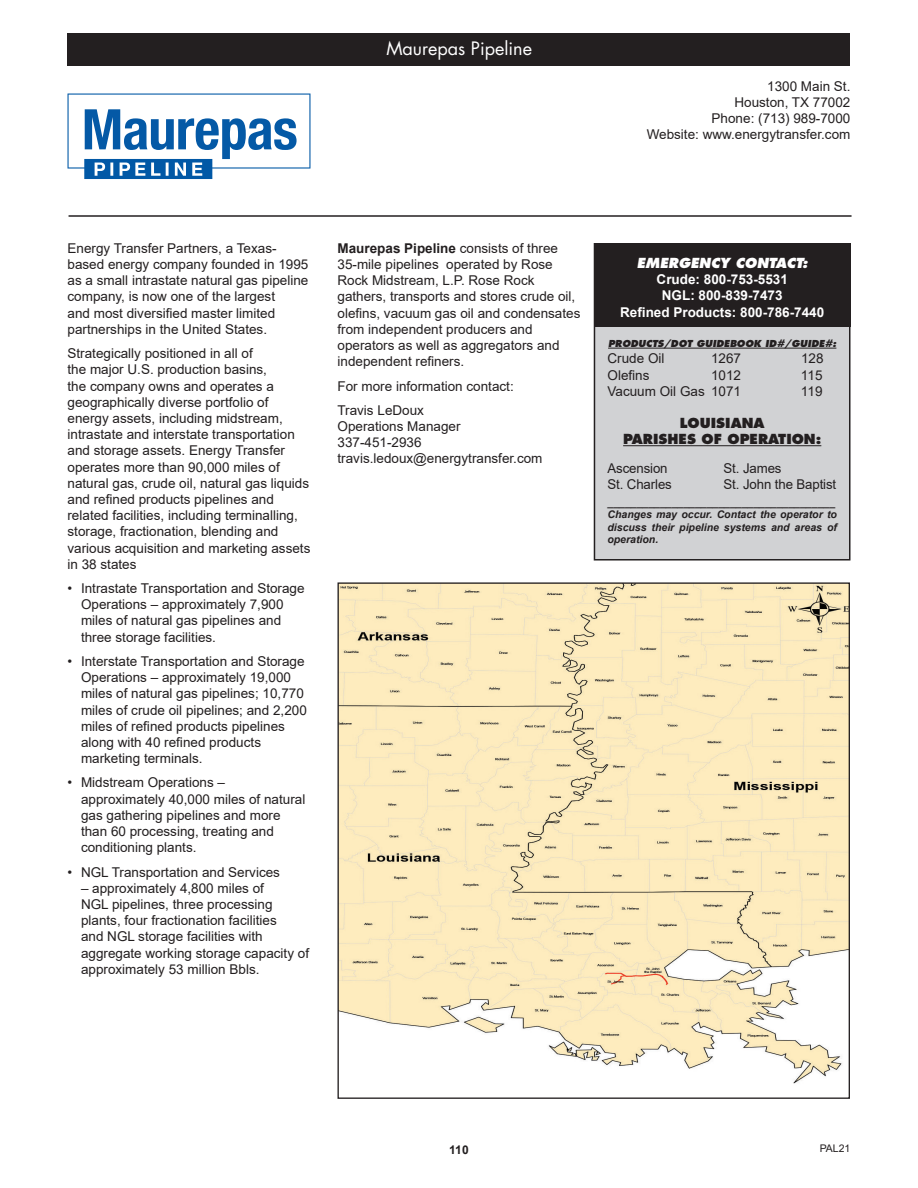
<style>
.page{position:relative;width:918px;height:1188px;background:#fff}
.page>*{position:absolute;margin:0;border:0;box-sizing:border-box;transform-origin:0 0}
.t1{font:18px "Futura";color:#fff}
.t2{font:13.5px/16.2px "Arial";color:#221e1f}
.t3{font:13.5px/16.2px "Arial";color:#231f20}
.t4{font:700 13.5px "Arial";color:#fff}
.t5{font:800 13.5px "Futura";color:#231f20}
.t6{font:italic 800 13.5px "Futura";color:#fff}
.t7{font:700 12px "Arial";color:#231f20}
.t8{font:italic 700 10.5px/12.6px "Arial";color:#231f20;text-align:justify}
.t9{font:10.5px "Arial";color:#231f20}
.t10{font:italic 800 9.3px "Futura";color:#231f20}
.s1{font-weight:700}
</style>
<div class="page">
<hr style="left:69px;top:215px;width:783px;height:2px;background:#231f20">
<div style="left:594px;top:244px;width:256px;height:316px;background:#d1d2d4"></div>
<div style="left:594px;top:243px;width:256px;height:318px;border:2px solid #231f20"></div>
<div style="left:594px;top:244px;width:256px;height:83px;background:#231f20"></div>
<hr style="left:608px;top:348px;width:228px;height:1px;background:#231f20">
<hr style="left:623px;top:445px;width:198px;height:1px;background:#231f20">
<div style="left:68px;top:34px;width:782px;height:32px;background:#231f20"></div>
<svg style="left:68px;top:94px;width:242px;height:85px"></svg>
<img style="left:339px;top:584px;width:509px;height:500px">
<p class="t1" style="left:386px;top:37px;width:147px">Maurepas Pipeline</p>
<p class="t3" style="left:767px;top:78px;width:85px">1300 Main St.</p>
<p class="t3" style="left:734px;top:94px;width:118px">Houston, TX 77002</p>
<p class="t3" style="left:712px;top:110px;width:140px">Phone: (713) 989-7000</p>
<p class="t3" style="left:647px;top:127px;width:205px">Website: www.energytransfer.com</p>
<p class="t2" style="left:68px;top:240px;width:242px">Energy Transfer Partners, a Texas&shy;based energy company founded in 1995 as a small intrastate natural gas pipeline company, is now one of the largest<br>and most diversified master limited partnerships in the United States.</p>
<p class="t2" style="left:68px;top:345px;width:244px">Strategically positioned in all of<br>the major U.S. production basins,<br>the company owns and operates a geographically diverse portfolio of energy assets, including midstream, intrastate and interstate transportation and storage assets. Energy Transfer operates more than 90,000 miles of natural gas, crude oil, natural gas liquids and refined products pipelines and related facilities, including terminalling, storage, fractionation, blending and various acquisition and marketing assets in 38 states</p>
<p class="t2" style="left:81px;top:580px;width:225px;text-indent:-14px">• Intrastate Transportation and Storage Operations – approximately 7,900 miles of natural gas pipelines and three storage facilities.</p>
<p class="t2" style="left:81px;top:653px;width:227px;text-indent:-14px">• Interstate Transportation and Storage Operations – approximately 19,000 miles of natural gas pipelines; 10,770 miles of crude oil pipelines; and 2,200 miles of refined products pipelines along with 40 refined products marketing terminals.</p>
<p class="t2" style="left:81px;top:775px;width:226px;text-indent:-14px">• Midstream Operations – approximately 40,000 miles of natural gas gathering pipelines and more than 60 processing, treating and conditioning plants.</p>
<p class="t2" style="left:68px;top:864px;width:214px">• NGL Transportation and Services</p>
<p class="t2" style="left:81px;top:880px;width:230px">– approximately 4,800 miles of<br>NGL pipelines, three processing plants, four fractionation facilities<br>and NGL storage facilities with aggregate working storage capacity of approximately 53 million Bbls.</p>
<p class="t3" style="left:338px;top:240px;width:244px"><span class="s1">Maurepas Pipeline</span> consists of three 35-mile pipelines operated by Rose Rock Midstream, L.P. Rose Rock gathers, transports and stores crude oil, olefins, vacuum gas oil and condensates from independent producers and operators as well as aggregators and independent refiners.</p>
<p class="t3" style="left:338px;top:378px;width:178px">For more information contact:</p>
<p class="t3" style="left:338px;top:402px;width:88px">Travis LeDoux</p>
<p class="t3" style="left:338px;top:418px;width:125px">Operations Manager</p>
<p class="t3" style="left:338px;top:434px;width:86px">337-451-2936</p>
<p class="t3" style="left:338px;top:451px;width:207px">travis.ledoux@energytransfer.com</p>
<p class="t6" style="left:637px;top:254px;width:172px">EMERGENCY CONTACT:</p>
<p class="t4" style="left:657px;top:270px;width:133px">Crude: 800-753-5531</p>
<p class="t4" style="left:662px;top:286px;width:122px">NGL: 800-839-7473</p>
<p class="t4" style="left:620px;top:302px;width:206px">Refined Products: 800-786-7440</p>
<p class="t10" style="left:608px;top:338px;width:230px">PRODUCTS/DOT GUIDEBOOK ID#/GUIDE#:</p>
<p class="t3" style="left:608px;top:350px;width:59px">Crude Oil</p>
<p class="t3" style="left:711px;top:350px;width:32px">1267</p>
<p class="t3" style="left:801px;top:350px;width:24px">128</p>
<p class="t3" style="left:608px;top:367px;width:44px">Olefins</p>
<p class="t3" style="left:711px;top:367px;width:32px">1012</p>
<p class="t3" style="left:801px;top:367px;width:23px">115</p>
<p class="t3" style="left:608px;top:383px;width:135px">Vacuum Oil Gas 1071</p>
<p class="t3" style="left:801px;top:383px;width:23px">119</p>
<p class="t5" style="left:680px;top:415px;width:86px">LOUISIANA</p>
<p class="t5" style="left:623px;top:431px;width:200px">PARISHES OF OPERATION:</p>
<p class="t3" style="left:608px;top:460px;width:62px">Ascension</p>
<p class="t3" style="left:608px;top:476px;width:66px">St. Charles</p>
<p class="t3" style="left:724px;top:460px;width:59px">St. James</p>
<p class="t3" style="left:724px;top:476px;width:114px">St. John the Baptist</p>
<p class="t8" style="left:608px;top:496px;width:229px">_______________________________________</p>
<p class="t8" style="left:608px;top:509px;width:231px">Changes may occur. Contact the operator to discuss their pipeline systems and areas of operation.</p>
<p class="t7" style="left:449px;top:1141px;width:21px">110</p>
<p class="t9" style="left:820px;top:1142px;width:32px">PAL21</p>
</div>
